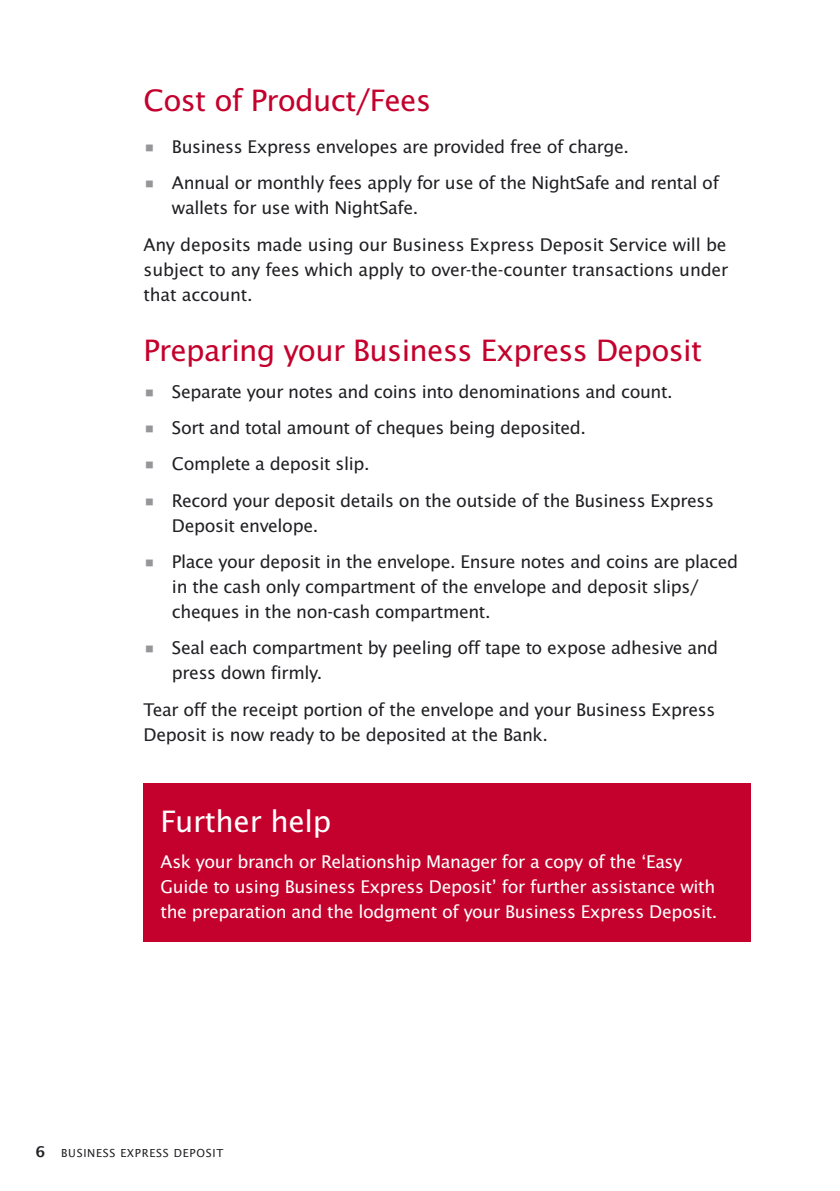
<style>
.page{position:relative;width:840px;height:1191px;background:#fff}
.page>*{position:absolute;margin:0;border:0;box-sizing:border-box;transform-origin:0 0}
.t1{font:32px "Lucida Sans EF";letter-spacing:-.02em;color:#c4002c}
.t2{font:32px "Lucida Sans EF";letter-spacing:-.01em;color:#fff}
.t3{font:19px/25px "Lucida Sans EF";letter-spacing:-.02em;color:#212125}
.t4{font:19px/25px "Lucida Sans EF";letter-spacing:-.02em;color:#fff}
.t5{font:12px "Lucida Sans EF";letter-spacing:.06em;color:#212125}
.s1{font-weight:700;color:#96969a}
.s2{font-weight:600;font-size:16px}
</style>
<div class="page">
<div style="left:143px;top:783px;width:607px;height:158px;background:#c4002c"></div>
<h1 class="t1" style="left:143px;top:82px;width:289px">Cost of Product/Fees</h1>
<p class="t3" style="left:143px;top:134px;width:486px"><span class="s1">•</span> Business Express envelopes are provided free of charge.</p>
<p class="t3" style="left:172px;top:170px;width:548px;text-indent:-28px"><span class="s1">•</span> Annual or monthly fees apply for use of the NightSafe and rental of wallets for use with NightSafe.</p>
<p class="t3" style="left:143px;top:231px;width:586px;text-align:justify">Any deposits made using our Business Express Deposit Service will be subject to any fees which apply to over-the-counter transactions under that account.</p>
<h1 class="t1" style="left:143px;top:333px;width:560px">Preparing your Business Express Deposit</h1>
<p class="t3" style="left:143px;top:378px;width:530px"><span class="s1">•</span> Separate your notes and coins into denominations and count.</p>
<p class="t3" style="left:143px;top:415px;width:443px"><span class="s1">•</span> Sort and total amount of cheques being deposited.</p>
<p class="t3" style="left:143px;top:451px;width:227px"><span class="s1">•</span> Complete a deposit slip.</p>
<p class="t3" style="left:172px;top:487px;width:543px;text-indent:-28px"><span class="s1">•</span> Record your deposit details on the outside of the Business Express<br>Deposit envelope.</p>
<p class="t3" style="left:172px;top:549px;width:567px;text-indent:-28px"><span class="s1">•</span> Place your deposit in the envelope. Ensure notes and coins are placed in the cash only compartment of the envelope and deposit slips/ cheques in the non-cash compartment.</p>
<p class="t3" style="left:172px;top:635px;width:547px;text-indent:-28px"><span class="s1">•</span> Seal each compartment by peeling off tape to expose adhesive and press down firmly.</p>
<p class="t3" style="left:143px;top:696px;width:573px">Tear off the receipt portion of the envelope and your Business Express<br>Deposit is now ready to be deposited at the Bank.</p>
<h1 class="t2" style="left:160px;top:803px;width:172px">Further help</h1>
<p class="t4" style="left:160px;top:849px;width:558px">Ask your branch or Relationship Manager for a copy of the ‘Easy<br>Guide to using Business Express Deposit’ for further assistance with the preparation and the lodgment of your Business Express Deposit.</p>
<p class="t5" style="left:36px;top:1146px;width:189px"><span class="s2">6</span> BUSINESS EXPRESS DEPOSIT</p>
</div>
